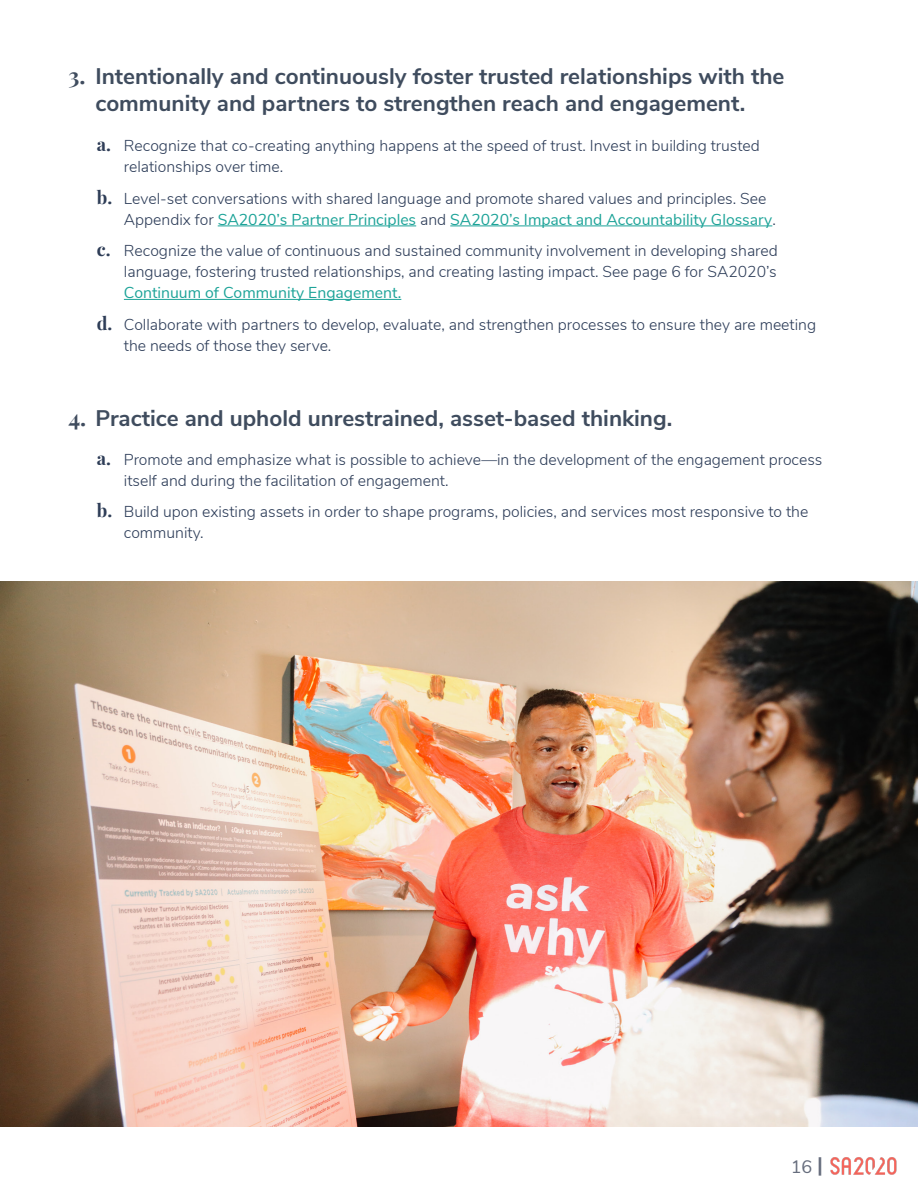
<style>
.page{position:relative;width:918px;height:1188px;background:#fff}
.page>*{position:absolute;margin:0;border:0;box-sizing:border-box;transform-origin:0 0}
.t1{font:700 22.5px/27px "Nunito Sans";color:#3f4c5e;text-align:center}
.t2{font:18px "Nunito Sans";color:#666d7d}
.t3{font:300 15.75px/21px "Nunito Sans";color:#2b3b57}
.s1{font-family:"Playfair Display";font-weight:400}
.s2{font-family:"Playfair Display";font-weight:400;font-size:18px;color:#2e3d57}
.s3{font-weight:400;color:#1ca398}
.s4{font-weight:700;font-size:21px}
</style>
<div class="page">
<img style="left:830px;top:1157px;width:67px;height:18px">
<hr style="left:218px;top:226px;width:198px;height:1px;background:#1ca398">
<hr style="left:450px;top:226px;width:322px;height:1px;background:#1ca398">
<hr style="left:124px;top:299px;width:277px;height:1px;background:#1ca398">
<img style="left:0;top:581px;width:918px;height:546px">
<hr style="left:917px;top:1041px;width:1px;height:147px;background:#1b2f46">
<p class="t1" style="left:68px;top:62px;width:718px"><span class="s1">3.</span> Intentionally and continuously foster trusted relationships with the community and partners to strengthen reach and engagement.</p>
<p class="t3" style="left:124px;top:134px;width:637px;text-indent:-27px"><span class="s2">a.</span> Recognize that co-creating anything happens at the speed of trust. Invest in building trusted relationships over time.</p>
<p class="t3" style="left:124px;top:187px;width:653px;text-indent:-27px"><span class="s2">b.</span> Level-set conversations with shared language and promote shared values and principles. See<br>Appendix for <span class="s3">SA2020’s Partner Principles</span> and <span class="s3">SA2020’s Impact and Accountability Glossary</span>.</p>
<p class="t3" style="left:124px;top:239px;width:655px;text-align:justify;text-indent:-27px"><span class="s2">c.</span> Recognize the value of continuous and sustained community involvement in developing shared language, fostering trusted relationships, and creating lasting impact. See page 6 for SA2020’s <span class="s3">Continuum of Community Engagement.</span></p>
<p class="t3" style="left:124px;top:313px;width:694px;text-indent:-27px"><span class="s2">d.</span> Collaborate with partners to develop, evaluate, and strengthen processes to ensure they are meeting the needs of those they serve.</p>
<p class="t1" style="left:68px;top:403px;width:605px"><span class="s1">4.</span> Practice and uphold unrestrained, asset-based thinking.</p>
<p class="t3" style="left:124px;top:448px;width:700px;text-indent:-27px"><span class="s2">a.</span> Promote and emphasize what is possible to achieve—in the development of the engagement process itself and during the facilitation of engagement.</p>
<p class="t3" style="left:124px;top:500px;width:686px;text-indent:-27px"><span class="s2">b.</span> Build upon existing assets in order to shape programs, policies, and services most responsive to the community.</p>
<p class="t2" style="left:791px;top:1154px;width:34px">16 <span class="s4">|</span></p>
</div>
